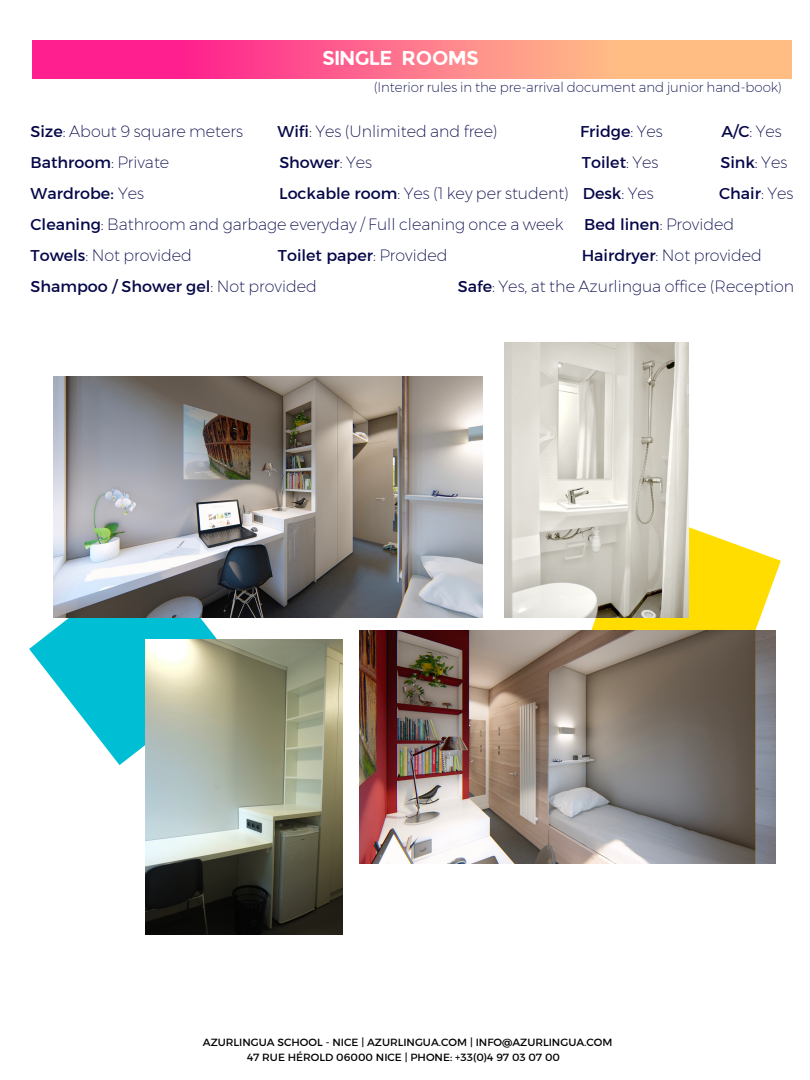
<style>
.page{position:relative;width:810px;height:1080px;background:#fff}
.page>*{position:absolute;margin:0;border:0;box-sizing:border-box;transform-origin:0 0}
.t1{font:19.06px "JA Jaya Giri Sans";color:#fff}
.t2{font:300 15.94px "Kief Montaser Extra";color:#050748}
.t3{font:15.94px "Kief Montaser Regular";color:#050748}
.t4{font:300 13.44px "Kief Montaser Extra";color:#050748}
.t5{font:10.62px "Kief Montaser Regular";color:#000}
.s1{font-family:"Kief Montaser Regular";font-weight:400}
.s2{font-family:"Kief Montaser Extra";font-weight:300}
</style>
<div class="page">
<svg style="left:591px;top:508px;width:190px;height:122px;fill:#ffdd01"></svg>
<svg style="left:29px;top:618px;width:188px;height:147px;fill:#00bfd4"></svg>
<img style="left:360px;top:630px;width:416px;height:234px">
<img style="left:504px;top:342px;width:184px;height:276px">
<img style="left:53px;top:376px;width:430px;height:242px">
<img style="left:145px;top:639px;width:198px;height:296px">
<svg style="left:32px;top:41px;width:433px;height:38px;background:#ff428e"></svg>
<div style="left:465px;top:41px;width:327px;height:38px;background:linear-gradient(to right,#ff9c8b,#ffc982)"></div>
<p class="t1" style="left:323px;top:50px;width:158px">SINGLE ROOMS</p>
<p class="t4" style="left:374px;top:79px;width:410px">(Interior rules in the pre-arrival document and junior hand-book)</p>
<p class="t2" style="left:31px;top:122px;width:214px"><span class="s1">Size</span>: About 9 square meters</p>
<p class="t2" style="left:277px;top:122px;width:222px"><span class="s1">Wifi</span>: Yes (Unlimited and free)</p>
<p class="t3" style="left:580px;top:122px;width:84px">Fridge<span class="s2">: Yes</span></p>
<p class="t2" style="left:721px;top:122px;width:62px"><span class="s1">A/C</span>: Yes</p>
<p class="t3" style="left:31px;top:153px;width:140px">Bathroom<span class="s2">: Private</span></p>
<p class="t3" style="left:279px;top:153px;width:94px">Shower<span class="s2">: Yes</span></p>
<p class="t3" style="left:582px;top:153px;width:78px">Toilet<span class="s2">: Yes</span></p>
<p class="t3" style="left:720px;top:153px;width:68px">Sink<span class="s2">: Yes</span></p>
<p class="t3" style="left:31px;top:184px;width:115px">Wardrobe: <span class="s2">Yes</span></p>
<p class="t2" style="left:279px;top:184px;width:376px"><span class="s1">Lockable room</span>: Yes (1 key per student) <span class="s1">Desk</span>: Yes</p>
<p class="t3" style="left:719px;top:184px;width:76px">Chair<span class="s2">: Yes</span></p>
<p class="t2" style="left:31px;top:215px;width:535px"><span class="s1">Cleaning</span>: Bathroom and garbage everyday / Full cleaning once a week</p>
<p class="t2" style="left:584px;top:215px;width:151px"><span class="s1">Bed linen</span>: Provided</p>
<p class="t2" style="left:31px;top:246px;width:163px"><span class="s1">Towels</span>: Not provided</p>
<p class="t3" style="left:278px;top:246px;width:171px">Toilet paper<span class="s2">: Provided</span></p>
<p class="t2" style="left:582px;top:246px;width:182px"><span class="s1">Hairdryer</span>: Not provided</p>
<p class="t3" style="left:31px;top:277px;width:288px">Shampoo / Shower gel<span class="s2">: Not provided</span></p>
<p class="t2" style="left:458px;top:277px;width:338px"><span class="s1">Safe</span>: Yes, at the Azurlingua office (Reception</p>
<p class="t5" style="left:203px;top:1036px;width:411px">AZURLINGUA SCHOOL - NICE | AZURLINGUA.COM | INFO@AZURLINGUA.COM</p>
<p class="t5" style="left:247px;top:1051px;width:315px">47 RUE HÉROLD 06000 NICE | PHONE: +33(0)4 97 03 07 00</p>
</div>
